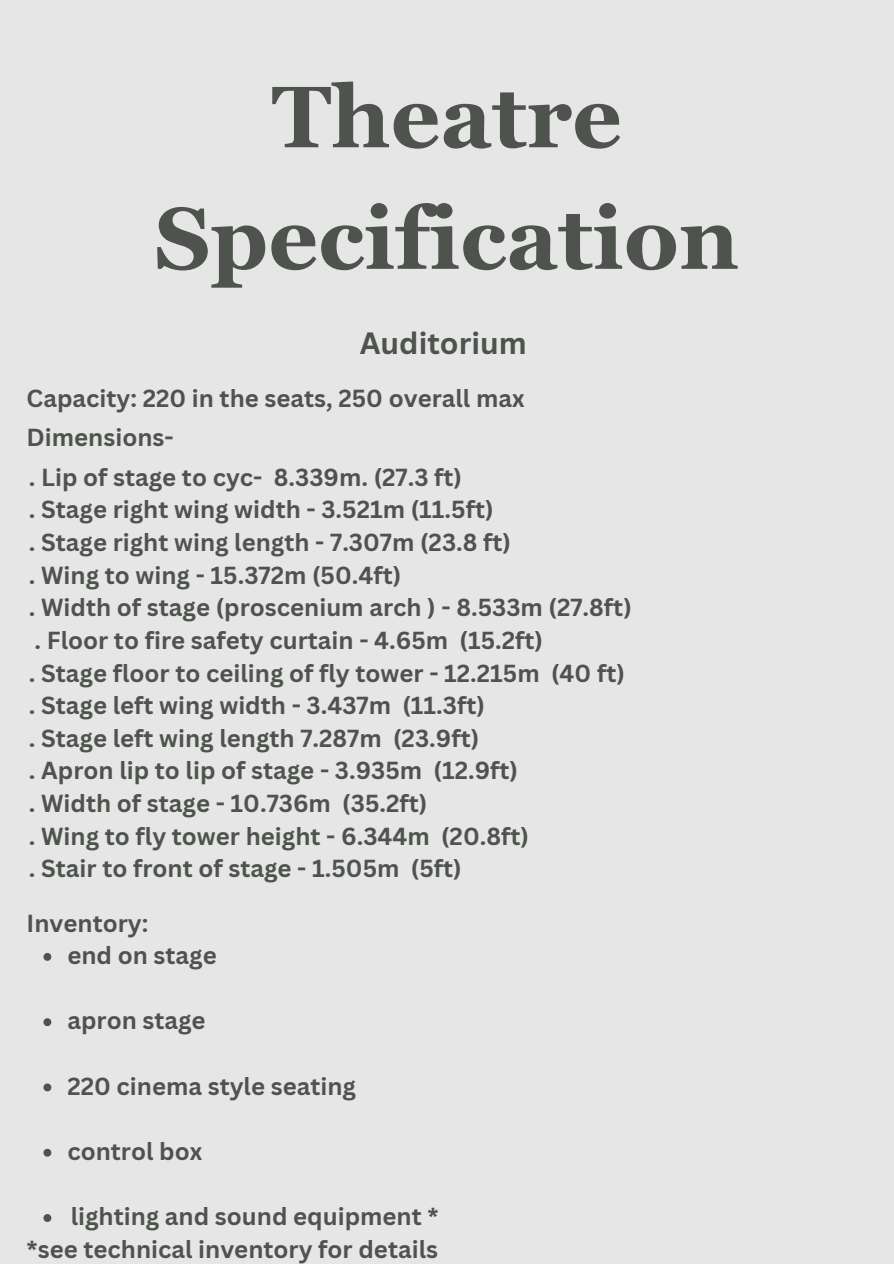
<style>
.page{position:relative;width:894px;height:1264px;background:#fff}
.page>*{position:absolute;margin:0;border:0;box-sizing:border-box;transform-origin:0 0}
.t1{font:700 87px/121.5px "Georgia Pro";color:#4e544d;text-align:center}
.t2{font:700 30px "Canva Sans";color:#4e544d}
.t3{font:700 24px/32.7px "Canva Sans";color:#4e544d}
</style>
<div class="page">
<div style="left:0;top:0;width:893px;height:1263px;background:#e6e6e6"></div>
<svg style="left:43px;top:953px;width:8px;height:7px"></svg>
<svg style="left:43px;top:1018px;width:8px;height:8px"></svg>
<svg style="left:43px;top:1083px;width:8px;height:8px"></svg>
<svg style="left:43px;top:1148px;width:8px;height:8px"></svg>
<svg style="left:43px;top:1214px;width:8px;height:7px"></svg>
<h1 class="t1" style="left:154px;top:56px;width:586px">Theatre<br>Specification</h1>
<h2 class="t2" style="left:359px;top:322px;width:168px">Auditorium</h2>
<h3 class="t3" style="left:27px;top:381px;width:499px">Capacity: 220 in the seats, 250 overall max</h3>
<h3 class="t3" style="left:27px;top:421px;width:148px">Dimensions-</h3>
<h3 class="t3" style="left:29px;top:460px;width:604px">. Lip of stage to cyc- 8.339m. (27.3 ft)<br>. Stage right wing width - 3.521m (11.5ft)<br>. Stage right wing length - 7.307m (23.8 ft)<br>. Wing to wing - 15.372m (50.4ft)<br>. Width of stage (proscenium arch ) - 8.533m (27.8ft) . Floor to fire safety curtain - 4.65m (15.2ft)<br>. Stage floor to ceiling of fly tower - 12.215m (40 ft) . Stage left wing width - 3.437m (11.3ft)<br>. Stage left wing length 7.287m (23.9ft)<br>. Apron lip to lip of stage - 3.935m (12.9ft)<br>. Width of stage - 10.736m (35.2ft)<br>. Wing to fly tower height - 6.344m (20.8ft)<br>. Stair to front of stage - 1.505m (5ft)</h3>
<h3 class="t3" style="left:27px;top:905px;width:123px">Inventory:</h3>
<h3 class="t3" style="left:67px;top:938px;width:151px">end on stage</h3>
<p class="t3" style="left:67px;top:1003px;width:140px">apron stage</p>
<p class="t3" style="left:67px;top:1069px;width:290px">220 cinema style seating</p>
<p class="t3" style="left:67px;top:1134px;width:136px">control box</p>
<p class="t3" style="left:71px;top:1199px;width:369px">lighting and sound equipment *</p>
<p class="t3" style="left:27px;top:1232px;width:413px">*see technical inventory for details</p>
</div>
